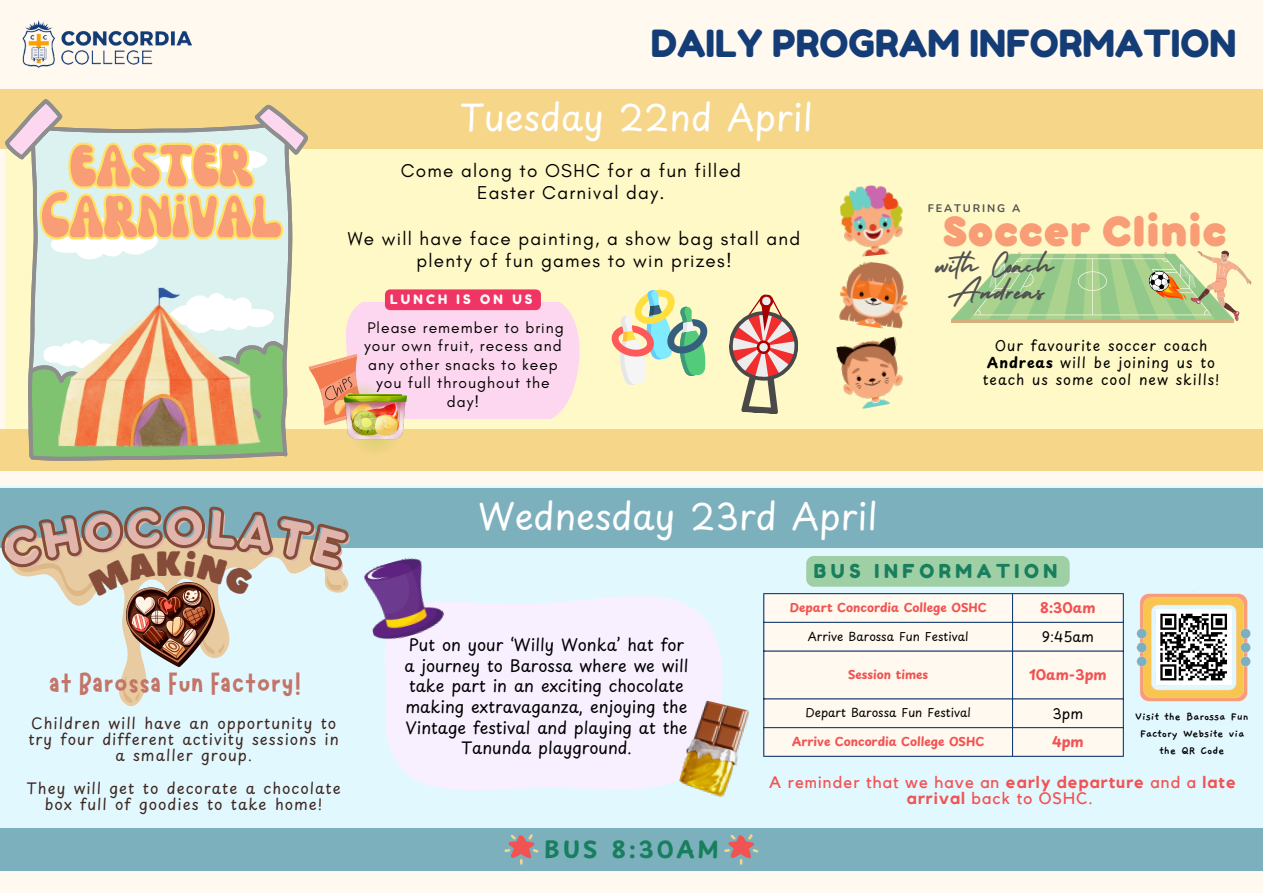
<style>
.page{position:relative;width:1263px;height:893px;background:#fff9ef}
.page>*{position:absolute;margin:0;border:0;box-sizing:border-box;transform-origin:0 0}
.t1{font:59.7px/50.9px "Nectarine";color:#f89d75;text-align:center}
.t2{font:800 46.28px "Bubbleboddy Neue";color:#f89d75}
.t3{font:37.42px "Fredoka One";color:#143d77}
.t4{font:35.7px "Playpen Sans";color:#fff}
.t5{font:34.28px/25.4px "Holiday";color:#515252}
.t6{font:32.03px "Marykate";letter-spacing:.01em;color:#c27568}
.t7{font:700 22.8px "Playpen Sans";letter-spacing:.13em;color:#187f5e}
.t8{font:19.2px "Fredoka One";letter-spacing:.24em;color:#187f5e}
.t9{font:18.9px/22.7px "Glacial Indifference";letter-spacing:.065em;color:#000;text-align:center}
.t10{font:16.58px/16.4px "Kollektif";letter-spacing:.065em;color:#f15353;text-align:center}
.t11{font:16.35px/20.6px "Playpen Sans";color:#000;text-align:center}
.t12{font:15.67px/18.5px "Glacial Indifference";letter-spacing:.065em;color:#000;text-align:center}
.t13{font:15.08px/16.4px "Playpen Sans";letter-spacing:.065em;color:#3e271f;text-align:center}
.t14{font:14.17px/16.9px "Playpen Sans";letter-spacing:.065em;color:#000;text-align:center}
.t15{font:700 14.1px "Playpen Sans";color:#f15353}
.t16{font:14.1px "Playpen Sans";color:#000}
.t17{font:13.05px "Fredoka One";letter-spacing:.24em;color:#fbfbfb}
.t18{font:700 12.6px/17.2px "Gaegu";color:#000;text-align:center}
.t19{font:700 11.85px "Playpen Sans";color:#f15353}
.t20{font:11.85px "Playpen Sans";color:#000}
.t21{font:700 10.95px "Nunito";letter-spacing:.17em;color:#515252}
.s1{font-weight:700}
</style>
<div class="page">
<div style="left:5px;top:89px;width:1258px;height:382px;background:#fff9c7"></div>
<div style="left:0;top:89px;width:1263px;height:60px;background:#f6d689"></div>
<div style="left:0;top:429px;width:1263px;height:42px;background:#f6d689"></div>
<img style="left:22px;top:20px;width:170px;height:48px">
<div style="left:0;top:486px;width:1263px;height:381px;background:#e2f8ff"></div>
<div style="left:0;top:488px;width:1263px;height:60px;background:#7db0bd"></div>
<div style="left:0;top:828px;width:1263px;height:42px;background:#7db0bd"></div>
<div style="left:764px;top:594px;width:359px;height:162px;background:#fff9ef"></div>
<hr style="left:763px;top:594px;width:1px;height:162px;background:#143d77">
<hr style="left:1012px;top:594px;width:1px;height:162px;background:#143d77">
<hr style="left:1123px;top:594px;width:1px;height:162px;background:#143d77">
<hr style="left:763px;top:593px;width:361px;height:1px;background:#143d77">
<hr style="left:763px;top:622px;width:361px;height:1px;background:#143d77">
<hr style="left:763px;top:650px;width:361px;height:1px;background:#143d77">
<hr style="left:763px;top:698px;width:361px;height:1px;background:#143d77">
<hr style="left:763px;top:727px;width:361px;height:1px;background:#143d77">
<hr style="left:763px;top:756px;width:361px;height:1px;background:#143d77">
<svg style="left:504px;top:834px;width:35px;height:31px"></svg>
<svg style="left:724px;top:834px;width:34px;height:31px"></svg>
<svg style="left:67px;top:598px;width:163px;height:109px"></svg>
<svg style="left:215px;top:626px;width:9px;height:28px"></svg>
<svg style="left:123px;top:676px;width:17px;height:27px"></svg>
<img style="left:127px;top:598px;width:88px;height:68px">
<svg style="left:1136px;top:593px;width:114px;height:108px"></svg>
<img style="left:951px;top:252px;width:282px;height:71px">
<svg style="left:1146px;top:250px;width:106px;height:72px"></svg>
<svg style="left:5px;top:99px;width:303px;height:362px"></svg>
<img style="left:56px;top:286px;width:205px;height:162px">
<img style="left:836px;top:336px;width:67px;height:73px">
<img style="left:839px;top:261px;width:69px;height:68px">
<img style="left:840px;top:185px;width:63px;height:72px">
<svg style="left:308px;top:302px;width:272px;height:123px"></svg>
<img style="left:345px;top:382px;width:61px;height:68px">
<div style="left:385px;top:289px;width:156px;height:21px;background:#f03564;border-radius:5px"></div>
<svg style="left:611px;top:289px;width:97px;height:96px"></svg>
<svg style="left:729px;top:294px;width:69px;height:120px"></svg>
<div style="left:385px;top:596px;width:338px;height:195px;background:#f9f0ff"></div>
<div style="left:806px;top:556px;width:264px;height:31px;background:#9fcfa5;border-radius:8px"></div>
<img style="left:678px;top:698px;width:71px;height:99px">
<img style="left:364px;top:558px;width:83px;height:87px">
<svg style="left:9px;top:103px;width:295px;height:156px"></svg>
<svg style="left:1px;top:506px;width:348px;height:92px"></svg>
<p class="t3" style="left:651px;top:21px;width:587px">DAILY PROGRAM INFORMATION</p>
<p class="t1" style="left:41px;top:148px;width:242px">EASTER<br>CARNIVAL</p>
<p class="t4" style="left:460px;top:90px;width:355px">Tuesday 22nd April</p>
<p class="t9" style="left:401px;top:159px;width:342px">Come along to OSHC for a fun filled</p>
<p class="t9" style="left:477px;top:181px;width:189px">Easter Carnival day.</p>
<p class="t9" style="left:348px;top:227px;width:454px">We will have face painting, a show bag stall and plenty of fun games to win prizes!</p>
<p class="t17" style="left:390px;top:291px;width:144px">LUNCH IS ON US</p>
<h6 class="t12" style="left:364px;top:318px;width:201px">Please remember to bring your own fruit, recess and any other snacks to keep you full throughout the day!</h6>
<p class="t4" style="left:478px;top:488px;width:401px">Wednesday 23rd April</p>
<p class="t21" style="left:928px;top:201px;width:94px">FEATURING A</p>
<h5 class="t2" style="left:943px;top:216px;width:285px">Soccer Clinic</h5>
<p class="t5" style="left:938px;top:249px;width:118px">with Coach<br>Andreas</p>
<h1 class="t14" style="left:983px;top:337px;width:238px">Our favourite soccer coach<br><span class="s1">Andreas</span> will be joining us to teach us some cool new skills!</h1>
<p class="t8" style="left:814px;top:559px;width:245px">BUS INFORMATION</p>
<p class="t6" style="left:50px;top:663px;width:253px">at Barossa Fun Factory!</p>
<p class="t13" style="left:28px;top:714px;width:312px">Children will have an opportunity to try four different activity sessions in a smaller group.</p>
<p class="t13" style="left:27px;top:779px;width:316px">They will get to decorate a chocolate box full of goodies to take home!</p>
<p class="t11" style="left:404px;top:634px;width:286px">Put on your ‘Willy Wonka’ hat for a journey to Barossa where we will take part in an exciting chocolate making extravaganza, enjoying the<br>Vintage festival and playing at the<br>Tanunda playground.</p>
<p class="t7" style="left:544px;top:831px;width:176px">BUS 8:30AM</p>
<h4 class="t19" style="left:790px;top:598px;width:198px">Depart Concordia College OSHC</h4>
<h5 class="t15" style="left:1040px;top:597px;width:57px">8:30am</h5>
<p class="t20" style="left:808px;top:627px;width:162px">Arrive Barossa Fun Festival</p>
<p class="t16" style="left:1042px;top:625px;width:54px">9:45am</p>
<p class="t19" style="left:848px;top:665px;width:82px">Session times</p>
<p class="t15" style="left:1029px;top:664px;width:79px">10am-3pm</p>
<p class="t20" style="left:805px;top:703px;width:167px">Depart Barossa Fun Festival</p>
<p class="t16" style="left:1052px;top:702px;width:32px">3pm</p>
<p class="t19" style="left:792px;top:732px;width:194px">Arrive Concordia College OSHC</p>
<p class="t15" style="left:1052px;top:731px;width:33px">4pm</p>
<p class="t18" style="left:1135px;top:707px;width:115px">Visit the Barossa Fun<br>Factory Website via the QR Code</p>
<p class="t10" style="left:769px;top:774px;width:468px">A reminder that we have an <span class="s1">early departure</span> and a <span class="s1">late arrival</span> back to OSHC.</p>
</div>
